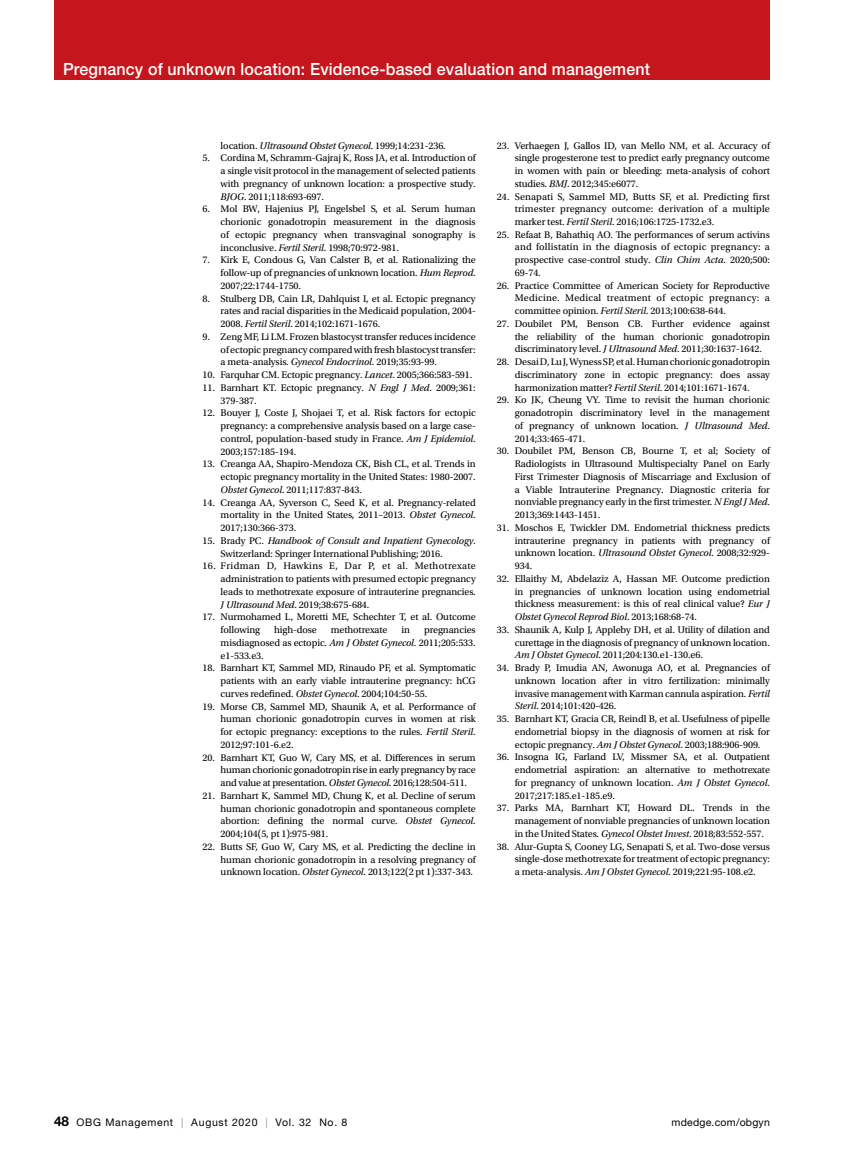
<style>
.page{position:relative;width:851px;height:1161px;background:#fff}
.page>*{position:absolute;margin:0;border:0;box-sizing:border-box;transform-origin:0 0}
.t1{font:500 16.8px "Helvetica Neue LT Std";letter-spacing:.01em;color:#fff;scale:.95 1}
.t2{font:10.5px "Helvetica Neue LT Std";letter-spacing:.065em;color:#000}
.t3{font:10.5px "Helvetica Neue LT Std";letter-spacing:.02em;color:#000}
.t4{font:10.2px/12.8px "Utopia Std";letter-spacing:-.01em;color:#000;text-align:justify}
.s1{font-style:italic}
.s2{font-weight:700;font-size:13.5px}
.s3{color:#939598}
</style>
<div class="page">
<div style="left:54px;top:0;width:716px;height:80px;background:#c4161c"></div>
<h1 class="t1" style="left:63px;top:59px;width:619px">Pregnancy of unknown location: Evidence-based evaluation and management</h1>
<p class="t4" style="left:221px;top:139px;width:227px">location. <span class="s1">Ultrasound Obstet Gynecol</span>. 1999;14:231-236.</p>
<p class="t4" style="left:221px;top:152px;width:257px;text-indent:-18px">5. Cordina M, Schramm-Gajraj K, Ross JA, et al. Introduction of a single visit protocol in the management of selected patients with pregnancy of unknown location: a prospective study.<br><span class="s1">BJOG</span>. 2011;118:693-697.</p>
<p class="t4" style="left:221px;top:203px;width:256px;text-indent:-18px">6. Mol BW, Hajenius PJ, Engelsbel S, et al. Serum human chorionic gonadotropin measurement in the diagnosis of ectopic pregnancy when transvaginal sonography is inconclusive. <span class="s1">Fertil Steril</span>. 1998;70:972-981.</p>
<p class="t4" style="left:221px;top:254px;width:257px;text-indent:-18px">7. Kirk E, Condous G, Van Calster B, et al. Rationalizing the follow-up of pregnancies of unknown location. <span class="s1">Hum Reprod</span>.<br>2007;22:1744-1750.</p>
<p class="t4" style="left:221px;top:292px;width:256px;text-indent:-18px">8. Stulberg DB, Cain LR, Dahlquist I, et al. Ectopic pregnancy rates and racial disparities in the Medicaid population, 2004- 2008. <span class="s1">Fertil Steril</span>. 2014;102:1671-1676.</p>
<p class="t4" style="left:221px;top:330px;width:256px;text-indent:-18px">9. Zeng MF, Li LM. Frozen blastocyst transfer reduces incidence of ectopic pregnancy compared with fresh blastocyst transfer: a meta-analysis. <span class="s1">Gynecol Endocrinol</span>. 2019;35:93-99.</p>
<p class="t4" style="left:203px;top:369px;width:271px">10. Farquhar CM. Ectopic pregnancy. <span class="s1">Lancet</span>. 2005;366:583-591.</p>
<p class="t4" style="left:221px;top:381px;width:256px;text-indent:-18px">11. Barnhart KT. Ectopic pregnancy. <span class="s1">N Engl J Med</span>. 2009;361:<br>379-387.</p>
<p class="t4" style="left:221px;top:407px;width:257px;text-indent:-18px">12. Bouyer J, Coste J, Shojaei T, et al. Risk factors for ectopic pregnancy: a comprehensive analysis based on a large case&shy;control, population-based study in France. <span class="s1">Am J Epidemiol</span>.<br>2003;157:185-194.</p>
<p class="t4" style="left:221px;top:458px;width:256px;text-indent:-18px">13. Creanga AA, Shapiro-Mendoza CK, Bish CL, et al. Trends in ectopic pregnancy mortality in the United States: 1980-2007.<br><span class="s1">Obstet Gynecol</span>. 2011;117:837-843.</p>
<p class="t4" style="left:221px;top:496px;width:257px;text-indent:-18px">14. Creanga AA, Syverson C, Seed K, et al. Pregnancy-related mortality in the United States, 2011–2013. <span class="s1">Obstet Gynecol</span>.<br>2017;130:366-373.</p>
<p class="t4" style="left:221px;top:534px;width:257px;text-indent:-18px">15. Brady PC. <span class="s1">Handbook of Consult and Inpatient Gynecology</span>.<br>Switzerland: Springer International Publishing; 2016.</p>
<p class="t4" style="left:221px;top:560px;width:257px;text-indent:-18px">16. Fridman D, Hawkins E, Dar P, et al. Methotrexate administration to patients with presumed ectopic pregnancy leads to methotrexate exposure of intrauterine pregnancies.<br><span class="s1">J Ultrasound Med</span>. 2019;38:675-684.</p>
<p class="t4" style="left:221px;top:611px;width:256px;text-indent:-18px">17. Nurmohamed L, Moretti ME, Schechter T, et al. Outcome following</p>
<p class="t4" style="left:274px;top:624px;width:44px">high-dose</p>
<p class="t4" style="left:331px;top:624px;width:58px">methotrexate</p>
<p class="t4" style="left:401px;top:624px;width:10px">in</p>
<p class="t4" style="left:221px;top:624px;width:256px;text-indent:203px">pregnancies misdiagnosed as ectopic. <span class="s1">Am J Obstet Gynecol</span>. 2011;205:533. e1-533.e3.</p>
<p class="t4" style="left:221px;top:662px;width:257px;text-indent:-18px">18. Barnhart KT, Sammel MD, Rinaudo PF, et al. Symptomatic patients with an early viable intrauterine pregnancy: hCG curves redefined. <span class="s1">Obstet Gynecol</span>. 2004;104:50-55.</p>
<p class="t4" style="left:221px;top:700px;width:257px;text-indent:-18px">19. Morse CB, Sammel MD, Shaunik A, et al. Performance of human chorionic gonadotropin curves in women at risk for ectopic pregnancy: exceptions to the rules. <span class="s1">Fertil Steril</span>.<br>2012;97:101-6.e2.</p>
<p class="t4" style="left:221px;top:751px;width:256px;text-indent:-18px">20. Barnhart KT, Guo W, Cary MS, et al. Differences in serum human chorionic gonadotropin rise in early pregnancy by race and value at presentation. <span class="s1">Obstet Gynecol</span>. 2016;128:504-511.</p>
<p class="t4" style="left:221px;top:789px;width:256px;text-indent:-18px">21. Barnhart K, Sammel MD, Chung K, et al. Decline of serum human chorionic gonadotropin and spontaneous complete abortion: defining the normal curve. <span class="s1">Obstet Gynecol</span>.<br>2004;104(5, pt 1):975-981.</p>
<p class="t4" style="left:221px;top:840px;width:256px;text-indent:-18px">22. Butts SF, Guo W, Cary MS, et al. Predicting the decline in human chorionic gonadotropin in a resolving pregnancy of unknown location. <span class="s1">Obstet Gynecol</span>. 2013;122(2 pt 1):337-343.</p>
<p class="t4" style="left:515px;top:139px;width:257px;text-indent:-18px">23. Verhaegen J, Gallos ID, van Mello NM, et al. Accuracy of single progesterone test to predict early pregnancy outcome in women with pain or bleeding: meta-analysis of cohort studies. <span class="s1">BMJ</span>. 2012;345:e6077.</p>
<p class="t4" style="left:515px;top:190px;width:257px;text-indent:-18px">24. Senapati S, Sammel MD, Butts SF, et al. Predicting first trimester pregnancy outcome: derivation of a multiple marker test. <span class="s1">Fertil Steril</span>. 2016;106:1725-1732.e3.</p>
<p class="t4" style="left:515px;top:228px;width:257px;text-indent:-18px">25. Refaat B, Bahathiq AO. The performances of serum activins and follistatin in the diagnosis of ectopic pregnancy: a prospective case-control study. <span class="s1">Clin Chim Acta</span>. 2020;500:<br>69-74.</p>
<p class="t4" style="left:515px;top:279px;width:256px;text-indent:-18px">26. Practice Committee of American Society for Reproductive Medicine. Medical treatment of ectopic pregnancy: a committee opinion. <span class="s1">Fertil Steril</span>. 2013;100:638-644.</p>
<p class="t4" style="left:515px;top:317px;width:257px;text-indent:-18px">27. Doubilet PM, Benson CB. Further evidence against the reliability of the human chorionic gonadotropin discriminatory level. <span class="s1">J Ultrasound Med</span>. 2011;30:1637-1642.</p>
<p class="t4" style="left:515px;top:356px;width:257px;text-indent:-18px">28. Desai D, Lu J, Wyness SP, et al. Human chorionic gonadotropin discriminatory zone in ectopic pregnancy: does assay harmonization matter? <span class="s1">Fertil Steril</span>. 2014;101:1671-1674.</p>
<p class="t4" style="left:515px;top:394px;width:257px;text-indent:-18px">29. Ko JK, Cheung VY. Time to revisit the human chorionic gonadotropin discriminatory level in the management of pregnancy of unknown location. <span class="s1">J Ultrasound Med</span>.<br>2014;33:465-471.</p>
<p class="t4" style="left:515px;top:445px;width:257px;text-indent:-18px">30. Doubilet PM, Benson CB, Bourne T, et al; Society of Radiologists in Ultrasound Multispecialty Panel on Early First Trimester Diagnosis of Miscarriage and Exclusion of a Viable Intrauterine Pregnancy. Diagnostic criteria for nonviable pregnancy early in the first trimester. <span class="s1">N Engl J Med</span>.<br>2013;369:1443-1451.</p>
<p class="t4" style="left:515px;top:521px;width:257px;text-indent:-18px">31. Moschos E, Twickler DM. Endometrial thickness predicts intrauterine pregnancy in patients with pregnancy of unknown location. <span class="s1">Ultrasound Obstet Gynecol</span>. 2008;32:929- 934.</p>
<p class="t4" style="left:515px;top:572px;width:256px;text-indent:-18px">32. Ellaithy M, Abdelaziz A, Hassan MF. Outcome prediction in pregnancies of unknown location using endometrial thickness measurement: is this of real clinical value? <span class="s1">Eur J Obstet Gynecol Reprod Biol</span>. 2013;168:68-74.</p>
<p class="t4" style="left:515px;top:623px;width:257px;text-indent:-18px">33. Shaunik A, Kulp J, Appleby DH, et al. Utility of dilation and curettage in the diagnosis of pregnancy of unknown location.<br><span class="s1">Am J Obstet Gynecol</span>. 2011;204:130.e1-130.e6.</p>
<p class="t4" style="left:515px;top:662px;width:257px;text-indent:-18px">34. Brady P, Imudia AN, Awonuga AO, et al. Pregnancies of unknown location after in vitro fertilization: minimally invasive management with Karman cannula aspiration. <span class="s1">Fertil Steril</span>. 2014;101:420-426.</p>
<p class="t4" style="left:515px;top:713px;width:257px;text-indent:-18px">35. Barnhart KT, Gracia CR, Reindl B, et al. Usefulness of pipelle endometrial biopsy in the diagnosis of women at risk for ectopic pregnancy. <span class="s1">Am J Obstet Gynecol</span>. 2003;188:906-909.</p>
<p class="t4" style="left:515px;top:751px;width:257px;text-indent:-18px">36. Insogna IG, Farland LV, Missmer SA, et al. Outpatient endometrial aspiration: an alternative to methotrexate for pregnancy of unknown location. <span class="s1">Am J Obstet Gynecol</span>.<br>2017;217:185.e1-185.e9.</p>
<p class="t4" style="left:515px;top:802px;width:257px;text-indent:-18px">37. Parks MA, Barnhart KT, Howard DL. Trends in the management of nonviable pregnancies of unknown location in the United States. <span class="s1">Gynecol Obstet Invest</span>. 2018;83:552-557.</p>
<p class="t4" style="left:515px;top:840px;width:257px;text-indent:-18px">38. Alur-Gupta S, Cooney LG, Senapati S, et al. Two-dose versus single-dose methotrexate for treatment of ectopic pregnancy: a meta-analysis. <span class="s1">Am J Obstet Gynecol</span>. 2019;221:95-108.e2.</p>
<p class="t2" style="left:54px;top:1116px;width:295px"><span class="s2">48</span> OBG Management <span class="s3">|</span> August 2020 <span class="s3">|</span> Vol. 32 No. 8</p>
<p class="t3" style="left:671px;top:1116px;width:100px">mdedge.com/obgyn</p>
</div>
